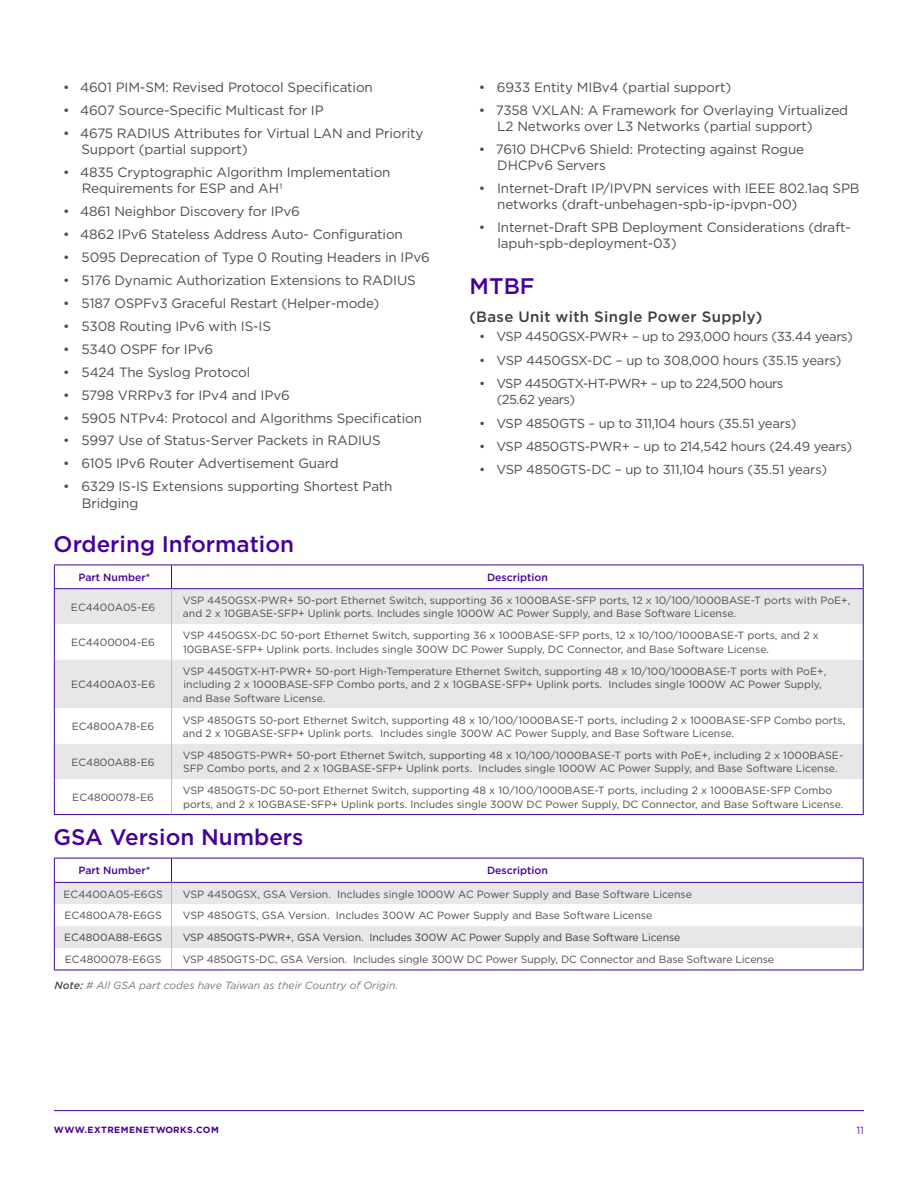
<style>
.page{position:relative;width:918px;height:1188px;background:#fff}
.page>*{position:absolute;margin:0;border:0;box-sizing:border-box;transform-origin:0 0}
.t1{font:500 22.5px "Gotham";color:#409}
.t2{font:500 15px "Gotham";letter-spacing:.02em;color:#3e3e3f}
.t3{font:13.5px/16.2px "Gotham";letter-spacing:-.01em;color:#4b4c4d}
.t4{font:13.05px/16.5px "Gotham";letter-spacing:-.025em;color:#4b4c4d}
.Table_Body_Copy_Left{font:10.5px/13.5px "Gotham";color:#4b4c4d}
.Table_Body_Copy{font:10.5px "Gotham";color:#4b4c4d}
.Table_Body_Copy_Left-2{font:10.5px "Gotham";letter-spacing:-.01em;color:#3e3e3f}
.Image_Caption{font:italic 10.5px "Gotham";color:#777779}
.Table_-_Subhead_Reve{font:500 10.5px "Gotham";color:#409}
.Table_Body_Copy-2{font:10.5px "Gotham";color:#3e3e3f}
.t5{font:10.5px "Gotham";color:#6026a8}
.t6{font:700 9px "Gotham";letter-spacing:.05em;color:#409}
.s1{font-weight:500;color:#4b4c4d}
</style>
<div class="page">
<hr style="left:54px;top:1110px;width:810px;height:1px;background:#409">
<div style="left:55px;top:589px;width:808px;height:35px;background:#e6e7e9"></div>
<svg style="left:55px;top:624px;width:808px;height:190px"></svg>
<hr style="left:171px;top:589px;width:1px;height:35px;background:#bcbdc0">
<hr style="left:171px;top:624px;width:1px;height:35px;background:#bcbdc0">
<hr style="left:171px;top:659px;width:1px;height:49px;background:#bcbdc0">
<hr style="left:171px;top:708px;width:1px;height:36px;background:#bcbdc0">
<hr style="left:171px;top:744px;width:1px;height:35px;background:#bcbdc0">
<hr style="left:171px;top:779px;width:1px;height:35px;background:#bcbdc0">
<svg style="left:54px;top:565px;width:810px;height:24px"></svg>
<hr style="left:54px;top:589px;width:1px;height:35px;background:#409">
<hr style="left:863px;top:589px;width:1px;height:35px;background:#409">
<hr style="left:54px;top:624px;width:1px;height:35px;background:#409">
<hr style="left:863px;top:624px;width:1px;height:35px;background:#409">
<hr style="left:54px;top:659px;width:1px;height:49px;background:#409">
<hr style="left:863px;top:659px;width:1px;height:49px;background:#409">
<hr style="left:54px;top:708px;width:1px;height:36px;background:#409">
<hr style="left:863px;top:708px;width:1px;height:36px;background:#409">
<hr style="left:54px;top:744px;width:1px;height:35px;background:#409">
<hr style="left:863px;top:744px;width:1px;height:35px;background:#409">
<hr style="left:54px;top:779px;width:1px;height:35px;background:#409">
<hr style="left:863px;top:779px;width:1px;height:35px;background:#409">
<hr style="left:54px;top:814px;width:118px;height:1px;background:#409">
<hr style="left:172px;top:814px;width:692px;height:1px;background:#409">
<svg style="left:54px;top:858px;width:810px;height:112px"></svg>
<hr style="left:54px;top:970px;width:118px;height:1px;background:#409">
<hr style="left:172px;top:970px;width:692px;height:1px;background:#409">
<p class="t3" style="left:63px;top:79px;width:311px">• 4601 PIM-SM: Revised Protocol Specification</p>
<p class="t3" style="left:63px;top:102px;width:262px">• 4607 Source-Specific Multicast for IP</p>
<p class="t3" style="left:81px;top:125px;width:344px;text-indent:-18px">• 4675 RADIUS Attributes for Virtual LAN and Priority<br>Support (partial support)</p>
<p class="t3" style="left:82px;top:164px;width:310px;text-indent:-19px">• 4835 Cryptographic Algorithm Implementation<br>Requirements for ESP and AH1</p>
<p class="t3" style="left:63px;top:203px;width:238px">• 4861 Neighbor Discovery for IPv6</p>
<p class="t3" style="left:63px;top:226px;width:341px">• 4862 IPv6 Stateless Address Auto- Configuration</p>
<p class="t3" style="left:63px;top:249px;width:368px">• 5095 Deprecation of Type 0 Routing Headers in IPv6</p>
<p class="t3" style="left:63px;top:272px;width:354px">• 5176 Dynamic Authorization Extensions to RADIUS</p>
<p class="t3" style="left:63px;top:295px;width:318px">• 5187 OSPFv3 Graceful Restart (Helper-mode)</p>
<p class="t3" style="left:63px;top:318px;width:209px">• 5308 Routing IPv6 with IS-IS</p>
<p class="t3" style="left:63px;top:341px;width:152px">• 5340 OSPF for IPv6</p>
<p class="t3" style="left:63px;top:363px;width:189px">• 5424 The Syslog Protocol</p>
<p class="t3" style="left:63px;top:386px;width:228px">• 5798 VRRPv3 for IPv4 and IPv6</p>
<p class="t3" style="left:63px;top:409px;width:360px">• 5905 NTPv4: Protocol and Algorithms Specification</p>
<p class="t3" style="left:63px;top:432px;width:319px">• 5997 Use of Status-Server Packets in RADIUS</p>
<p class="t3" style="left:63px;top:455px;width:277px">• 6105 IPv6 Router Advertisement Guard</p>
<p class="t3" style="left:82px;top:478px;width:312px;text-indent:-19px">• 6329 IS-IS Extensions supporting Shortest Path<br>Bridging</p>
<h2 class="t1" style="left:54px;top:529px;width:242px">Ordering Information</h2>
<p class="Table_-_Subhead_Reve" style="left:78px;top:570px;width:74px">Part Number*</p>
<p class="Table_-_Subhead_Reve" style="left:487px;top:570px;width:62px">Description</p>
<p class="Table_Body_Copy" style="left:71px;top:600px;width:86px">EC4400A05-E6</p>
<p class="Table_Body_Copy_Left" style="left:183px;top:593px;width:669px">VSP 4450GSX-PWR+ 50-port Ethernet Switch, supporting 36 x 1000BASE-SFP ports, 12 x 10/100/1000BASE-T ports with PoE+, and 2 x 10GBASE-SFP+ Uplink ports. Includes single 1000W AC Power Supply, and Base Software License.</p>
<p class="Table_Body_Copy" style="left:71px;top:636px;width:86px">EC4400004-E6</p>
<p class="Table_Body_Copy_Left" style="left:183px;top:629px;width:638px">VSP 4450GSX-DC 50-port Ethernet Switch, supporting 36 x 1000BASE-SFP ports, 12 x 10/100/1000BASE-T ports, and 2 x<br>10GBASE-SFP+ Uplink ports. Includes single 300W DC Power Supply, DC Connector, and Base Software License.</p>
<p class="Table_Body_Copy" style="left:71px;top:678px;width:86px">EC4400A03-E6</p>
<p class="t3" style="left:479px;top:79px;width:254px">• 6933 Entity MIBv4 (partial support)</p>
<p class="t3" style="left:497px;top:102px;width:353px;text-indent:-19px">• 7358 VXLAN: A Framework for Overlaying Virtualized<br>L2 Networks over L3 Networks (partial support)</p>
<p class="t3" style="left:497px;top:141px;width:309px;text-indent:-19px">• 7610 DHCPv6 Shield: Protecting against Rogue<br>DHCPv6 Servers</p>
<p class="t3" style="left:497px;top:180px;width:364px;text-indent:-19px">• Internet-Draft IP/IPVPN services with IEEE 802.1aq SPB networks (draft-unbehagen-spb-ip-ipvpn-00)</p>
<p class="t3" style="left:498px;top:219px;width:355px;text-indent:-19px">• Internet-Draft SPB Deployment Considerations (draft&shy;lapuh-spb-deployment-03)</p>
<h2 class="t1" style="left:470px;top:271px;width:67px">MTBF</h2>
<h3 class="t2" style="left:469px;top:307px;width:295px">(Base Unit with Single Power Supply)</h3>
<p class="t4" style="left:479px;top:328px;width:375px">• VSP 4450GSX-PWR+ – up to 293,000 hours (33.44 years)</p>
<p class="t4" style="left:479px;top:352px;width:364px">• VSP 4450GSX-DC – up to 308,000 hours (35.15 years)</p>
<p class="t4" style="left:497px;top:375px;width:288px;text-indent:-18px">• VSP 4450GTX-HT-PWR+ – up to 224,500 hours (25.62 years)</p>
<p class="t4" style="left:479px;top:415px;width:319px">• VSP 4850GTS – up to 311,104 hours (35.51 years)</p>
<p class="t4" style="left:479px;top:438px;width:375px">• VSP 4850GTS-PWR+ – up to 214,542 hours (24.49 years)</p>
<p class="t4" style="left:479px;top:461px;width:350px">• VSP 4850GTS-DC – up to 311,104 hours (35.51 years)</p>
<p class="Table_Body_Copy_Left" style="left:183px;top:664px;width:645px">VSP 4450GTX-HT-PWR+ 50-port High-Temperature Ethernet Switch, supporting 48 x 10/100/1000BASE-T ports with PoE+, including 2 x 1000BASE-SFP Combo ports, and 2 x 10GBASE-SFP+ Uplink ports. Includes single 1000W AC Power Supply, and Base Software License.</p>
<p class="Table_Body_Copy" style="left:72px;top:720px;width:84px">EC4800A78-E6</p>
<p class="Table_Body_Copy_Left" style="left:183px;top:713px;width:664px">VSP 4850GTS 50-port Ethernet Switch, supporting 48 x 10/100/1000BASE-T ports, including 2 x 1000BASE-SFP Combo ports, and 2 x 10GBASE-SFP+ Uplink ports. Includes single 300W AC Power Supply, and Base Software License.</p>
<p class="Table_Body_Copy" style="left:72px;top:755px;width:85px">EC4800A88-E6</p>
<p class="Table_Body_Copy_Left" style="left:183px;top:748px;width:662px">VSP 4850GTS-PWR+ 50-port Ethernet Switch, supporting 48 x 10/100/1000BASE-T ports with PoE+, including 2 x 1000BASE-<br>SFP Combo ports, and 2 x 10GBASE-SFP+ Uplink ports. Includes single 1000W AC Power Supply, and Base Software License.</p>
<p class="Table_Body_Copy" style="left:72px;top:791px;width:83px">EC4800078-E6</p>
<p class="Table_Body_Copy_Left" style="left:183px;top:784px;width:662px">VSP 4850GTS-DC 50-port Ethernet Switch, supporting 48 x 10/100/1000BASE-T ports, including 2 x 1000BASE-SFP Combo ports, and 2 x 10GBASE-SFP+ Uplink ports. Includes single 300W DC Power Supply, DC Connector, and Base Software License.</p>
<h2 class="t1" style="left:54px;top:822px;width:251px">GSA Version Numbers</h2>
<p class="Table_-_Subhead_Reve" style="left:78px;top:864px;width:74px">Part Number*</p>
<p class="Table_-_Subhead_Reve" style="left:487px;top:864px;width:62px">Description</p>
<p class="Table_Body_Copy" style="left:64px;top:887px;width:101px">EC4400A05-E6GS</p>
<p class="Table_Body_Copy_Left" style="left:183px;top:887px;width:511px">VSP 4450GSX, GSA Version. Includes single 1000W AC Power Supply and Base Software License</p>
<p class="Table_Body_Copy" style="left:64px;top:909px;width:99px">EC4800A78-E6GS</p>
<p class="Table_Body_Copy_Left" style="left:183px;top:909px;width:471px">VSP 4850GTS, GSA Version. Includes 300W AC Power Supply and Base Software License</p>
<p class="Table_Body_Copy-2" style="left:64px;top:931px;width:100px">EC4800A88-E6GS</p>
<p class="Table_Body_Copy_Left-2" style="left:183px;top:931px;width:499px">VSP 4850GTS-PWR+, GSA Version. Includes 300W AC Power Supply and Base Software License</p>
<p class="Table_Body_Copy" style="left:65px;top:953px;width:98px">EC4800078-E6GS</p>
<p class="Table_Body_Copy_Left" style="left:183px;top:953px;width:593px">VSP 4850GTS-DC, GSA Version. Includes single 300W DC Power Supply, DC Connector and Base Software License</p>
<p class="Image_Caption" style="left:55px;top:979px;width:345px"><span class="s1">Note:</span> # All GSA part codes have Taiwan as their Country of Origin.</p>
<p class="t6" style="left:54px;top:1124px;width:166px">WWW.EXTREMENETWORKS.COM</p>
<p class="t5" style="left:856px;top:1124px;width:9px">11</p>
</div>
